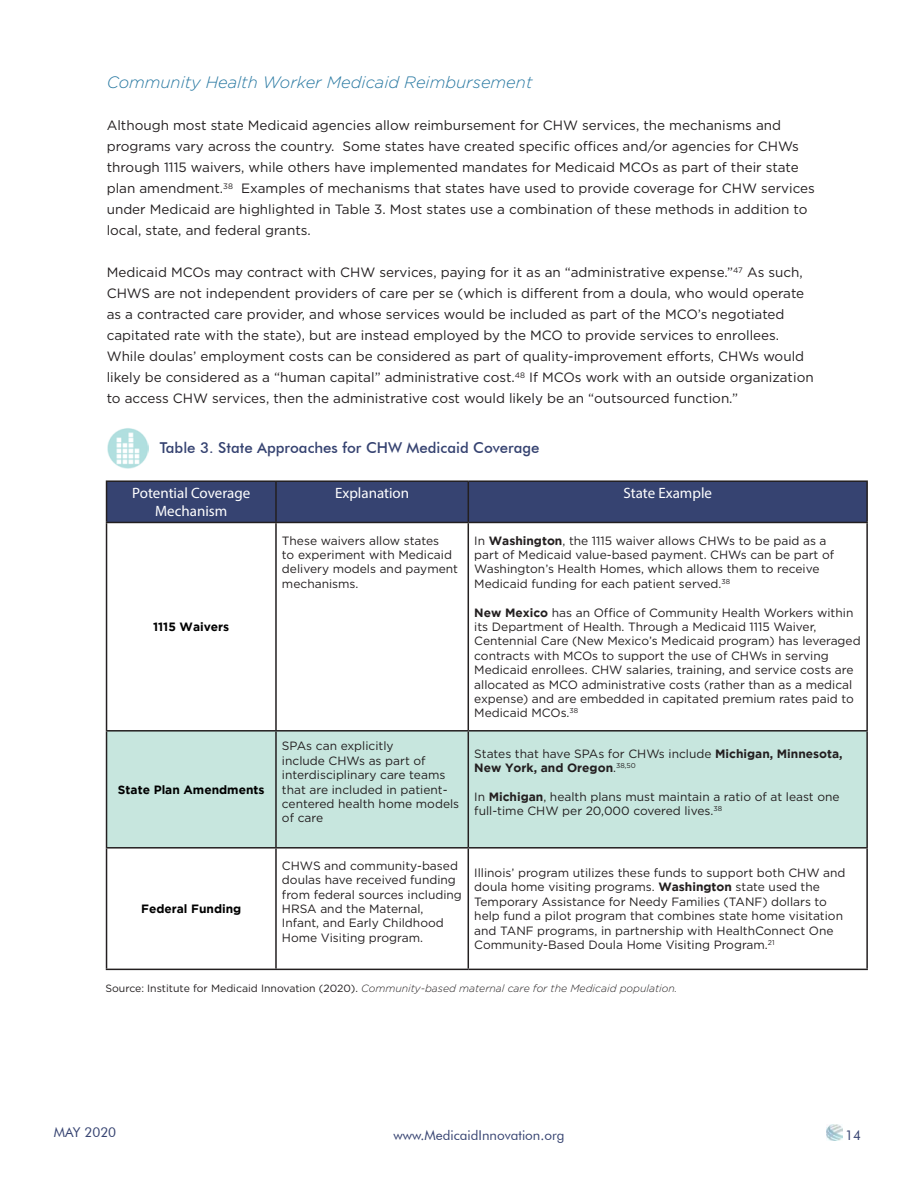
<style>
.page{position:relative;width:918px;height:1188px;background:#fff}
.page>*{position:absolute;margin:0;border:0;box-sizing:border-box;transform-origin:0 0}
.t1{font:italic 300 16.5px "Gotham";color:#2979a2}
.t2{font:15px/18px "Myriad Pro";color:#fff;text-align:center}
.t3{font:500 15px "Futura BT";color:#364371}
.t4{font:13.5px/21px "Gotham";color:#231f20}
.t5{font:13.5px "Futura BT";color:#364371}
.t6{font:12px/14.4px "Gotham";color:#231f20}
.t7{font:700 12px/14.4px "Gotham";color:#231f20}
.t8{font:700 12px "Gotham";color:#000}
.t9{font:italic 300 10.5px "Gotham";color:#231f20}
.s1{font-weight:700}
.s2{font-weight:400}
.s3{font-weight:400;font-style:normal}
</style>
<div class="page">
<img style="left:826px;top:1124px;width:16px;height:17px">
<div style="left:107px;top:482px;width:759px;height:40px;background:#364371"></div>
<svg style="left:107px;top:523px;width:759px;height:446px"></svg>
<div style="left:107px;top:732px;width:759px;height:115px;background:#c7e6de"></div>
<hr style="left:106px;top:523px;width:1px;height:207px;background:#231f20">
<hr style="left:275px;top:523px;width:2px;height:207px;background:#231f20">
<hr style="left:468px;top:523px;width:1px;height:207px;background:#231f20">
<hr style="left:866px;top:523px;width:2px;height:207px;background:#231f20">
<hr style="left:106px;top:730px;width:170px;height:2px;background:#231f20">
<hr style="left:106px;top:732px;width:1px;height:115px;background:#231f20">
<hr style="left:276px;top:730px;width:192px;height:2px;background:#231f20">
<hr style="left:275px;top:732px;width:2px;height:115px;background:#231f20">
<hr style="left:468px;top:730px;width:400px;height:2px;background:#231f20">
<hr style="left:468px;top:732px;width:1px;height:115px;background:#231f20">
<hr style="left:866px;top:732px;width:2px;height:115px;background:#231f20">
<hr style="left:106px;top:847px;width:170px;height:2px;background:#231f20">
<hr style="left:106px;top:849px;width:1px;height:120px;background:#231f20">
<hr style="left:276px;top:847px;width:192px;height:2px;background:#231f20">
<hr style="left:275px;top:849px;width:2px;height:120px;background:#231f20">
<hr style="left:468px;top:847px;width:400px;height:2px;background:#231f20">
<hr style="left:468px;top:849px;width:1px;height:120px;background:#231f20">
<hr style="left:866px;top:849px;width:2px;height:120px;background:#231f20">
<hr style="left:106px;top:969px;width:170px;height:1px;background:#231f20">
<hr style="left:276px;top:969px;width:192px;height:1px;background:#231f20">
<hr style="left:468px;top:969px;width:400px;height:1px;background:#231f20">
<hr style="left:276px;top:480px;width:192px;height:2px;background:#231f20">
<hr style="left:275px;top:482px;width:2px;height:40px;background:#231f20">
<hr style="left:468px;top:480px;width:400px;height:2px;background:#231f20">
<hr style="left:468px;top:482px;width:1px;height:40px;background:#231f20">
<hr style="left:866px;top:482px;width:2px;height:40px;background:#231f20">
<hr style="left:276px;top:522px;width:192px;height:1px;background:#231f20">
<hr style="left:468px;top:522px;width:400px;height:1px;background:#231f20">
<hr style="left:106px;top:522px;width:170px;height:1px;background:#231f20">
<hr style="left:106px;top:480px;width:170px;height:2px;background:#231f20">
<hr style="left:106px;top:482px;width:1px;height:40px;background:#231f20">
<img style="left:108px;top:428px;width:41px;height:40px">
<p class="t1" style="left:107px;top:73px;width:427px">Community Health Worker Medicaid Reimbursement</p>
<p class="t4" style="left:107px;top:115px;width:710px">Although most state Medicaid agencies allow reimbursement for CHW services, the mechanisms and programs vary across the country. Some states have created specific offices and/or agencies for CHWs through 1115 waivers, while others have implemented mandates for Medicaid MCOs as part of their state plan amendment.<sup>38</sup> Examples of mechanisms that states have used to provide coverage for CHW services under Medicaid are highlighted in Table 3. Most states use a combination of these methods in addition to local, state, and federal grants.</p>
<p class="t4" style="left:107px;top:262px;width:708px">Medicaid MCOs may contract with CHW services, paying for it as an “administrative expense.”<sup>47</sup> As such, CHWS are not independent providers of care per se (which is different from a doula, who would operate as a contracted care provider, and whose services would be included as part of the MCO’s negotiated capitated rate with the state), but are instead employed by the MCO to provide services to enrollees.<br>While doulas’ employment costs can be considered as part of quality-improvement efforts, CHWs would likely be considered as a “human capital” administrative cost.<sup>48</sup> If MCOs work with an outside organization to access CHW services, then the administrative cost would likely be an “outsourced function.”</p>
<p class="t3" style="left:160px;top:439px;width:381px">Table 3. State Approaches for CHW Medicaid Coverage</p>
<p class="t2" style="left:132px;top:484px;width:120px">Potential Coverage<br>Mechanism</p>
<p class="t2" style="left:335px;top:484px;width:76px">Explanation</p>
<p class="t2" style="left:623px;top:484px;width:90px">State Example</p>
<p class="t8" style="left:153px;top:620px;width:78px">1115 Waivers</p>
<p class="t8" style="left:118px;top:782px;width:148px">State Plan Amendments</p>
<p class="t6" style="left:282px;top:533px;width:178px">These waivers allow states<br>to experiment with Medicaid delivery models and payment mechanisms.</p>
<p class="t6" style="left:474px;top:533px;width:361px">In <span class="s1">Washington</span>, the 1115 waiver allows CHWs to be paid as a part of Medicaid value-based payment. CHWs can be part of Washington’s Health Homes, which allows them to receive Medicaid funding for each patient served.<sup>38</sup></p>
<p class="t6" style="left:474px;top:605px;width:388px"><span class="s1">New Mexico</span> has an Office of Community Health Workers within its Department of Health. Through a Medicaid 1115 Waiver, Centennial Care (New Mexico’s Medicaid program) has leveraged contracts with MCOs to support the use of CHWs in serving Medicaid enrollees. CHW salaries, training, and service costs are allocated as MCO administrative costs (rather than as a medical expense) and are embedded in capitated premium rates paid to Medicaid MCOs.<sup>38</sup></p>
<p class="t6" style="left:282px;top:739px;width:179px">SPAs can explicitly<br>include CHWs as part of interdisciplinary care teams that are included in patient&shy;centered health home models of care</p>
<p class="t7" style="left:474px;top:746px;width:370px"><span class="s2">States that have SPAs for CHWs include</span> Michigan, Minnesota,<br>New York, and Oregon<span class="s2">.</span><sup>38,50</sup></p>
<p class="t6" style="left:474px;top:789px;width:367px">In <span class="s1">Michigan</span>, health plans must maintain a ratio of at least one full-time CHW per 20,000 covered lives.<sup>38</sup></p>
<p class="t6" style="left:282px;top:858px;width:181px">CHWS and community-based doulas have received funding from federal sources including<br>HRSA and the Maternal,<br>Infant, and Early Childhood<br>Home Visiting program.</p>
<p class="t6" style="left:474px;top:865px;width:373px">Illinois’ program utilizes these funds to support both CHW and doula home visiting programs. <span class="s1">Washington</span> state used the Temporary Assistance for Needy Families (TANF) dollars to help fund a pilot program that combines state home visitation and TANF programs, in partnership with HealthConnect One Community-Based Doula Home Visiting Program.<sup>21</sup></p>
<p class="t9" style="left:105px;top:982px;width:573px"><span class="s3">Source: Institute for Medicaid Innovation (2020).</span> Community-based maternal care for the Medicaid population.</p>
<p class="t8" style="left:141px;top:902px;width:102px">Federal Funding</p>
<p class="t5" style="left:54px;top:1124px;width:64px">MAY 2020</p>
<p class="t5" style="left:394px;top:1127px;width:173px">www.MedicaidInnovation.org</p>
<p class="t5" style="left:845px;top:1127px;width:17px">14</p>
</div>
